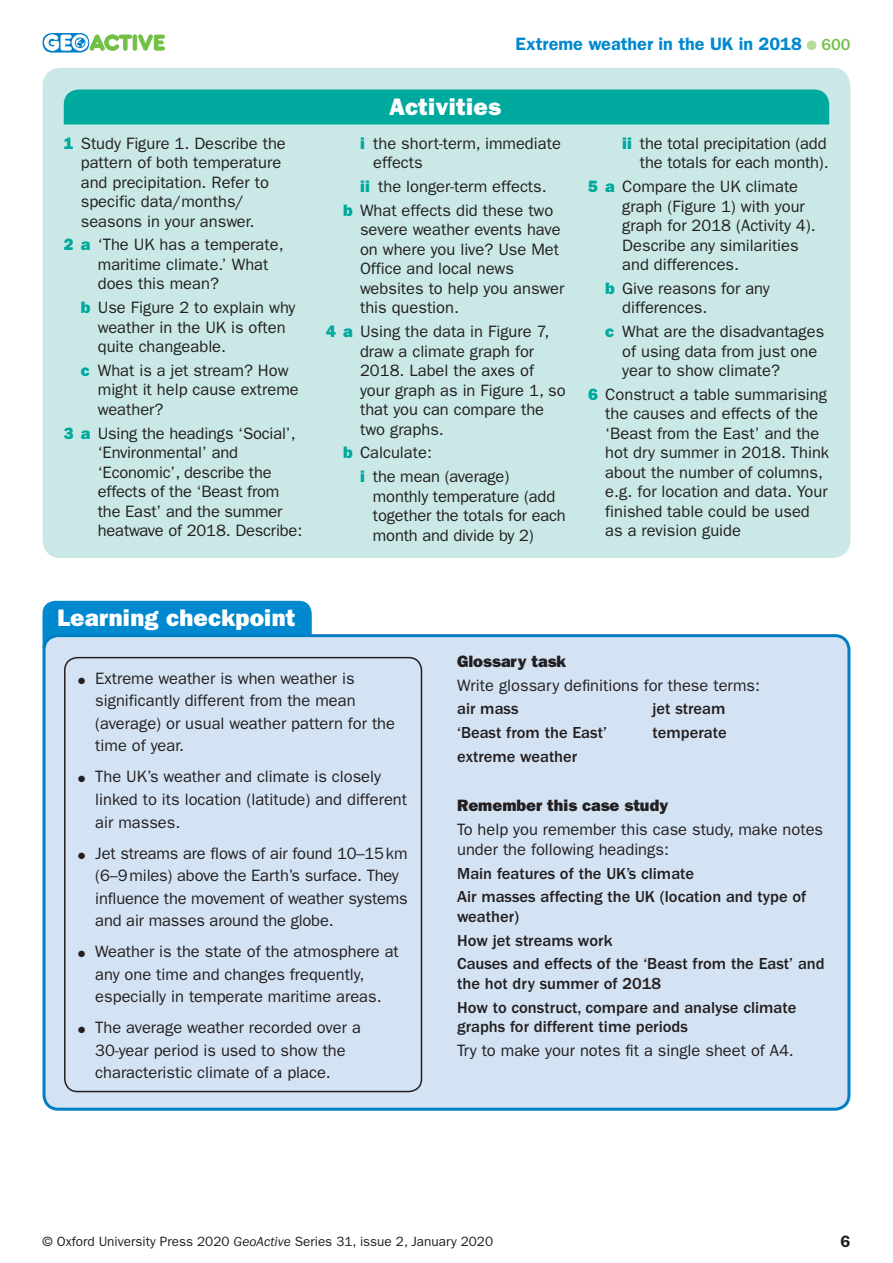
<style>
.page{position:relative;width:893px;height:1263px;background:#fff}
.page>*{position:absolute;margin:0;border:0;box-sizing:border-box;transform-origin:0 0}
.t1{font:24px "ITC Franklin Gothic Std Hvy";letter-spacing:.01em;color:#fff}
.t2{font:22.5px "Frankfurter Medium Std";color:#71bf44}
.t3{font:600 18px "ITC Franklin Gothic Std";color:#0089cf}
.t4{font:16.5px/19.5px "ITC Franklin Gothic Std";color:#231f20}
.t5{font:500 16.5px/23.7px "ITC Franklin Gothic Std";color:#231f20}
.t6{font:16.5px "ITC Franklin Gothic Std Hvy";color:#231f20}
.t7{font:600 16.5px "ITC Franklin Gothic Std";color:#231f20}
.t8{font:13.5px "ITC Franklin Gothic Std";color:#231f20}
.s1{color:#fff}
.s2{font-weight:500;font-size:16.5px;color:#71bf44}
.s3{font-family:"ITC Franklin Gothic Std Hvy";color:#00a99d}
.s4{font-style:italic}
</style>
<div class="page">
<svg style="left:807px;top:40px;width:9px;height:10px"></svg>
<div style="left:43px;top:33px;width:46px;height:20px;background:#007ec5;border-radius:9px"></div>
<div style="left:133px;top:35px;width:4px;height:16px;border:1px solid #71bf44;border-radius:2px"></div>
<svg style="left:138px;top:34px;width:27px;height:17px"></svg>
<svg style="left:44px;top:34px;width:88px;height:17px"></svg>
<div style="left:75px;top:38px;width:10px;height:10px;border:1px solid #007ec5;border-radius:50%"></div>
<div style="left:43px;top:68px;width:807px;height:490px;background:#c9e8e6;border-radius:18px"></div>
<div style="left:64px;top:89px;width:765px;height:35px;background:#00a99d"></div>
<div style="left:43px;top:601px;width:269px;height:44px;background:#0089cf"></div>
<div style="left:44px;top:636px;width:805px;height:473px;background:#d4e3f4;border-radius:14px"></div>
<div style="left:43px;top:634px;width:807px;height:477px;border:3px solid #007ec5;border-radius:14px"></div>
<div style="left:64px;top:657px;width:358px;height:435px;border:2px solid #231f20;border-radius:13px"></div>
<h2 class="t2" style="left:44px;top:30px;width:122px"><span class="s1">GEO</span>ACTIVE</h2>
<p class="t3" style="left:516px;top:33px;width:336px">Extreme weather in the UK in 2018 <span class="s2">600</span></p>
<p class="t4" style="left:81px;top:133px;width:207px;text-indent:-17px"><span class="s3">1</span> Study Figure 1. Describe the pattern of both temperature and precipitation. Refer to specific data/months/ seasons in your answer.</p>
<p class="t4" style="left:98px;top:235px;width:187px;text-indent:-34px"><span class="s3">2 a</span> ‘The UK has a temperate, maritime climate.’ What does this mean?</p>
<p class="t4" style="left:98px;top:298px;width:199px;text-indent:-17px"><span class="s3">b</span> Use Figure 2 to explain why weather in the UK is often quite changeable.</p>
<p class="t4" style="left:98px;top:361px;width:202px;text-indent:-17px"><span class="s3">c</span> What is a jet stream? How might it help cause extreme weather?</p>
<p class="t4" style="left:98px;top:423px;width:206px;text-indent:-34px"><span class="s3">3 a</span> Using the headings ‘Social’, ‘Environmental’ and ‘Economic’, describe the effects of the ‘Beast from the East’ and the summer heatwave of 2018. Describe:</p>
<h1 class="t1" style="left:389px;top:93px;width:114px">Activities</h1>
<p class="t4" style="left:373px;top:133px;width:189px;text-indent:-13px"><span class="s3">i</span> the short-term, immediate effects</p>
<p class="t4" style="left:343px;top:175px;width:212px;line-height:23.7px;text-indent:17px"><span class="s3">ii</span> the longer-term effects. <span class="s3">b</span> What effects did these two</p>
<p class="t4" style="left:360px;top:220px;width:206px">severe weather events have on where you live? Use Met<br>Office and local news websites to help you answer this question.</p>
<p class="t4" style="left:360px;top:322px;width:207px;text-indent:-34px"><span class="s3">4 a</span> Using the data in Figure 7, draw a climate graph for<br>2018. Label the axes of your graph as in Figure 1, so that you can compare the two graphs.</p>
<p class="t4" style="left:360px;top:441px;width:151px;line-height:23.7px;text-indent:-17px"><span class="s3">b</span> Calculate:<br><span class="s3">i</span> the mean (average)</p>
<p class="t4" style="left:373px;top:486px;width:194px">monthly temperature (add together the totals for each month and divide by 2)</p>
<p class="t4" style="left:622px;top:134px;width:208px;text-align:right"><span class="s3">ii</span> the total precipitation (add the totals for each month).</p>
<p class="t4" style="left:622px;top:177px;width:195px;text-indent:-34px"><span class="s3">5 a</span> Compare the UK climate graph (Figure 1) with your graph for 2018 (Activity 4).<br>Describe any similarities and differences.</p>
<p class="t4" style="left:622px;top:279px;width:149px;text-indent:-17px"><span class="s3">b</span> Give reasons for any differences.</p>
<p class="t4" style="left:622px;top:322px;width:203px;text-indent:-17px"><span class="s3">c</span> What are the disadvantages of using data from just one year to show climate?</p>
<p class="t4" style="left:605px;top:385px;width:225px;text-indent:-17px"><span class="s3">6</span> Construct a table summarising the causes and effects of the ‘Beast from the East’ and the hot dry summer in 2018. Think about the number of columns, e.g. for location and data. Your finished table could be used as a revision guide</p>
<h1 class="t1" style="left:57px;top:603px;width:240px">Learning checkpoint</h1>
<p class="t4" style="left:95px;top:667px;width:301px;line-height:22.5px;text-indent:-17px">● Extreme weather is when weather is significantly different from the mean (average) or usual weather pattern for the time of year.</p>
<p class="t4" style="left:95px;top:766px;width:313px;line-height:22.5px;text-indent:-17px">● The UK’s weather and climate is closely linked to its location (latitude) and different air masses.</p>
<p class="t4" style="left:95px;top:842px;width:314px;line-height:22.5px;text-indent:-17px">● Jet streams are flows of air found 10–15km (6–9miles) above the Earth’s surface. They influence the movement of weather systems and air masses around the globe.</p>
<p class="t4" style="left:95px;top:940px;width:305px;line-height:22.5px;text-indent:-17px">● Weather is the state of the atmosphere at any one time and changes frequently, especially in temperate maritime areas.</p>
<p class="t4" style="left:95px;top:1016px;width:267px;line-height:22.5px;text-indent:-17px">● The average weather recorded over a<br>30-year period is used to show the characteristic climate of a place.</p>
<p class="t6" style="left:457px;top:651px;width:111px">Glossary task</p>
<p class="t4" style="left:457px;top:675px;width:305px">Write glossary definitions for these terms:</p>
<p class="t5" style="left:457px;top:697px;width:151px">air mass<br>‘Beast from the East’ extreme weather</p>
<p class="t5" style="left:652px;top:697px;width:76px">jet stream temperate</p>
<p class="t6" style="left:457px;top:796px;width:213px">Remember this case study</p>
<p class="t4" style="left:457px;top:820px;width:368px">To help you remember this case study, make notes under the following headings:</p>
<p class="t5" style="left:457px;top:861px;width:351px">Main features of the UK’s climate<br>Air masses affecting the UK (location and type of</p>
<p class="t5" style="left:457px;top:905px;width:369px">weather)<br>How jet streams work<br>Causes and effects of the ‘Beast from the East’ and</p>
<p class="t5" style="left:457px;top:972px;width:341px">the hot dry summer of 2018<br>How to construct, compare and analyse climate</p>
<p class="t5" style="left:457px;top:1015px;width:232px">graphs for different time periods</p>
<p class="t4" style="left:457px;top:1040px;width:338px">Try to make your notes fit a single sheet of A4.</p>
<p class="t8" style="left:43px;top:1233px;width:452px">© Oxford University Press 2020 <span class="s4">GeoActive</span> Series 31, issue 2, January 2020</p>
<p class="t7" style="left:840px;top:1231px;width:11px">6</p>
</div>
